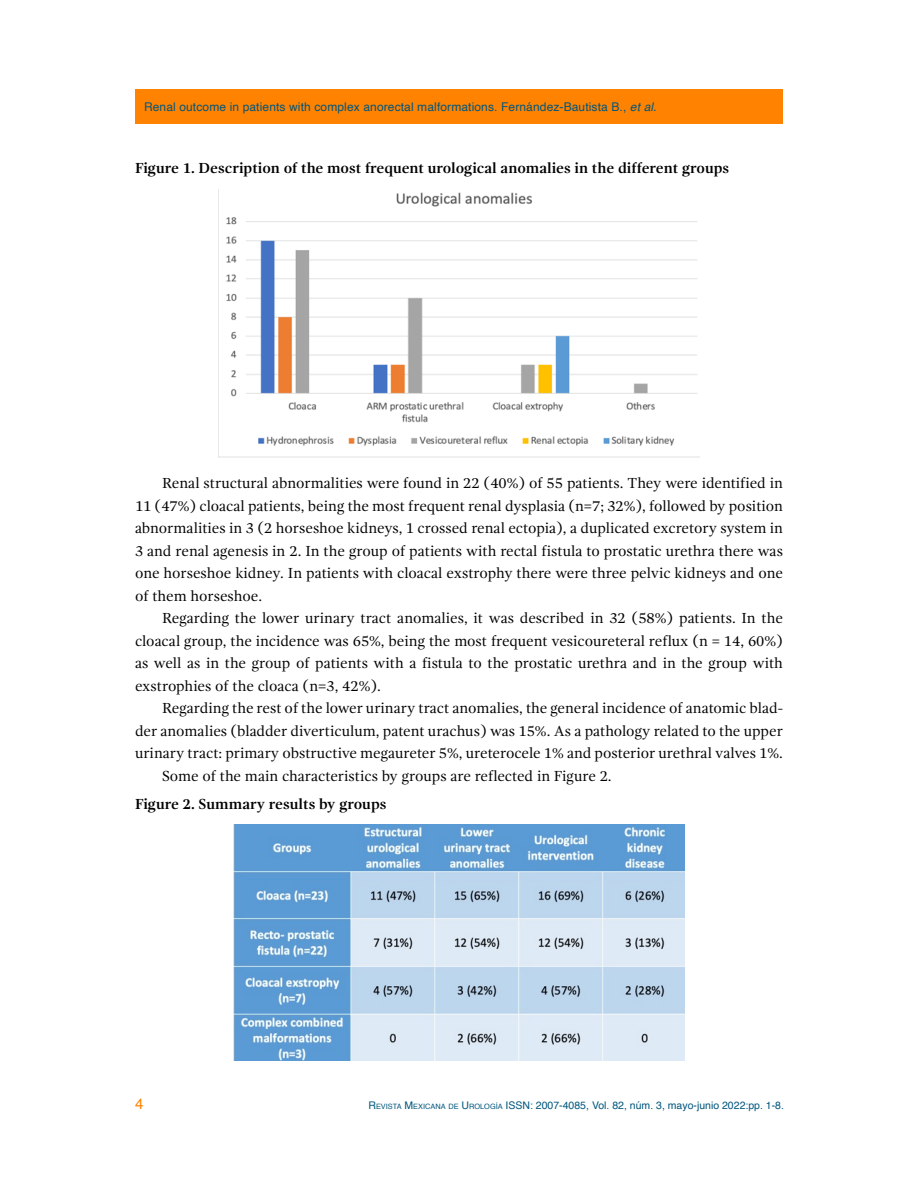
<style>
.page{position:relative;width:918px;height:1188px;background:#fff}
.page>*{position:absolute;margin:0;border:0;box-sizing:border-box;transform-origin:0 0}
.t1{font:15px/22.5px "Gandhi Serif";color:#000;text-align:justify}
.t2{font:700 15px "Gandhi Serif";color:#000}
.t3{font:15px "Helvetica";color:#ff8300}
.t4{font:12px "Helvetica";letter-spacing:.01em;color:#00567d}
.t5{font:10.5px "Helvetica";color:#00567d}
.s1{font-style:italic}
.s2{font-style:inherit}
.s3{font-size:7.35px}
</style>
<div class="page">
<div style="left:135px;top:89px;width:648px;height:34px;background:#ff8300"></div>
<img style="left:218px;top:189px;width:482px;height:269px">
<img style="left:233px;top:824px;width:452px;height:236px">
<p class="t4" style="left:144px;top:97px;width:514px">Renal outcome in patients with complex anorectal malformations. Fernández-Bautista B., <span class="s1">et al.</span></p>
<p class="t2" style="left:135px;top:160px;width:596px">Figure 1. Description of the most frequent urological anomalies in the different groups</p>
<p class="t1" style="left:135px;top:472px;width:650px;text-indent:27px">Renal structural abnormalities were found in 22 (40%) of 55 patients. They were identified in 11 (47%) cloacal patients, being the most frequent renal dysplasia (n=7; 32%), followed by position abnormalities in 3 (2 horseshoe kidneys, 1 crossed renal ectopia), a duplicated excretory system in 3 and renal agenesis in 2. In the group of patients with rectal fistula to prostatic urethra there was one horseshoe kidney. In patients with cloacal exstrophy there were three pelvic kidneys and one of them horseshoe.</p>
<p class="t1" style="left:135px;top:607px;width:650px;text-indent:27px">Regarding the lower urinary tract anomalies, it was described in 32 (58%) patients. In the cloacal group, the incidence was 65%, being the most frequent vesicoureteral reflux (n = 14, 60%) as well as in the group of patients with a fistula to the prostatic urethra and in the group with exstrophies of the cloaca (n=3, 42%).</p>
<p class="t1" style="left:162px;top:697px;width:622px">Regarding the rest of the lower urinary tract anomalies, the general incidence of anatomic blad-</p>
<p class="t1" style="left:135px;top:720px;width:650px">der anomalies (bladder diverticulum, patent urachus) was 15%. As a pathology related to the upper</p>
<p class="t1" style="left:135px;top:742px;width:650px">urinary tract: primary obstructive megaureter 5%, ureterocele 1% and posterior urethral valves 1%.</p>
<p class="t1" style="left:162px;top:765px;width:451px">Some of the main characteristics by groups are reflected in Figure 2.</p>
<p class="t2" style="left:135px;top:796px;width:253px">Figure 2. Summary results by groups</p>
<p class="t3" style="left:135px;top:1092px;width:10px">4</p>
<p class="t5" style="left:368px;top:1097px;width:417px"><span class="s2">R</span><span class="s3">EVISTA</span> <span class="s2">M</span><span class="s3">EXICANA DE</span> <span class="s2">U</span><span class="s3">ROLOGÍA</span> ISSN: 2007-4085, Vol. 82, núm. 3, mayo-junio 2022:pp. 1-8.</p>
</div>
